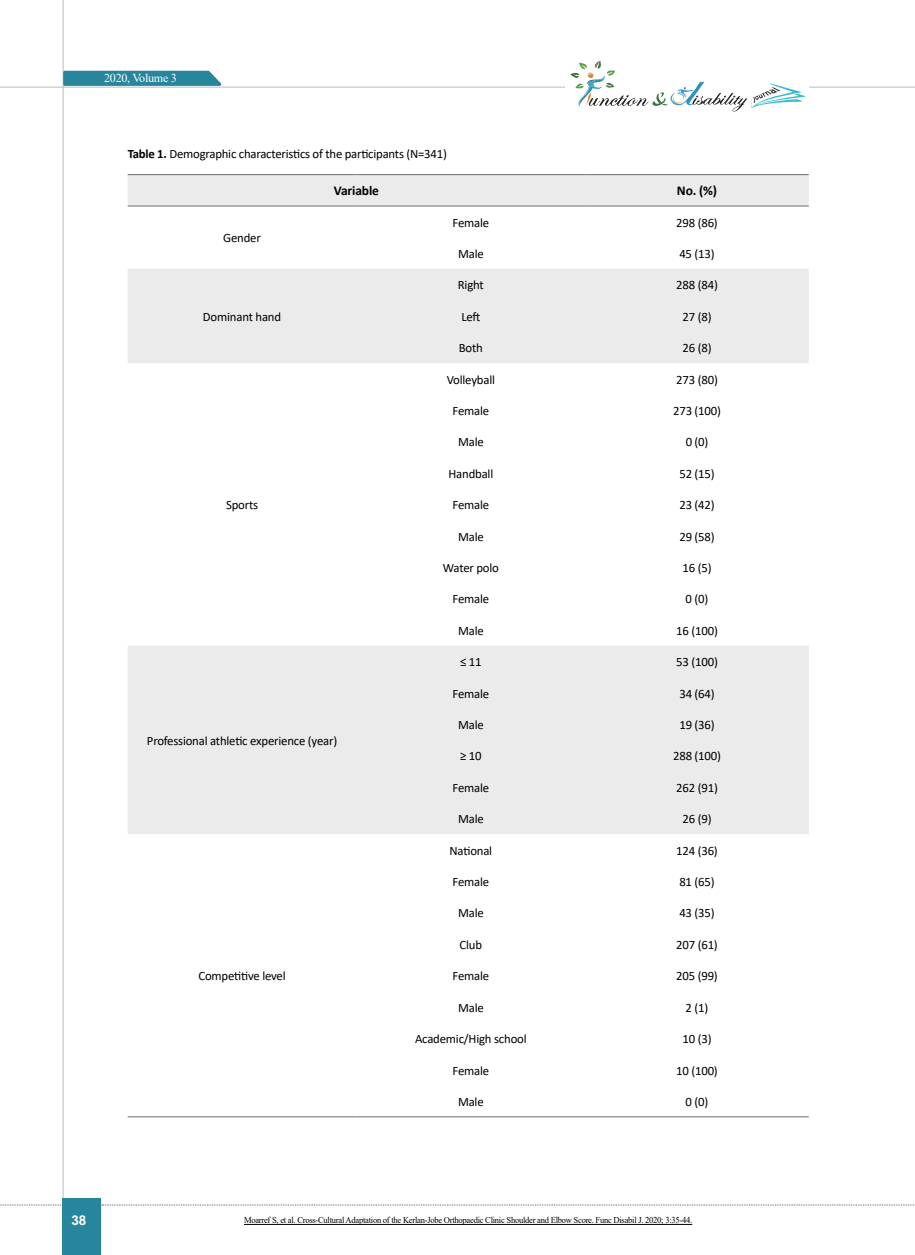
<style>
.page{position:relative;width:915px;height:1255px;background:#fff}
.page>*{position:absolute;margin:0;border:0;box-sizing:border-box;transform-origin:0 0}
.t1{font:700 13.5px "Calibri";letter-spacing:-.01em;color:#000}
.t2{font:700 13.5px "Arial";color:#fff}
.t3{font:12.75px "Calibri";letter-spacing:-.015em;color:#000}
.t4{font:12.15px "Times New Roman";letter-spacing:-.025em;color:#fff}
.t5{font:9px "Times New Roman";letter-spacing:-.03em;color:#000;scale:.95 1}
.s1{font-weight:700}
</style>
<div class="page">
<hr style="left:62px;top:0;width:2px;height:1254px;background:#c2c4c6">
<hr style="left:0;top:87px;width:914px;height:1px;background:#c2c4c6">
<svg style="left:0;top:1204px;width:63px;height:1px"></svg>
<svg style="left:102px;top:1204px;width:813px;height:1px"></svg>
<svg style="left:62px;top:69px;width:165px;height:18px;background:#549eb0"></svg>
<div style="left:63px;top:1198px;width:38px;height:56px;background:#27859c"></div>
<div style="left:564px;top:57px;width:244px;height:55px;background:#fff"></div>
<svg style="left:570px;top:61px;width:235px;height:51px"></svg>
<svg style="left:128px;top:175px;width:680px;height:659px"></svg>
<hr style="left:128px;top:174px;width:228px;height:1px;background:#6d6e71">
<hr style="left:356px;top:174px;width:229px;height:1px;background:#6d6e71">
<hr style="left:585px;top:174px;width:223px;height:1px;background:#6d6e71">
<hr style="left:128px;top:206px;width:228px;height:1px;background:#6d6e71">
<hr style="left:356px;top:206px;width:229px;height:1px;background:#6d6e71">
<hr style="left:585px;top:206px;width:223px;height:1px;background:#6d6e71">
<hr style="left:128px;top:1116px;width:228px;height:1px;background:#6d6e71">
<hr style="left:356px;top:1116px;width:229px;height:1px;background:#6d6e71">
<hr style="left:585px;top:1116px;width:223px;height:1px;background:#6d6e71">
<hr style="left:244px;top:1224px;width:448px;height:1px;background:#000">
<p class="t4" style="left:104px;top:69px;width:74px">2020, Volume 3</p>
<p class="t3" style="left:128px;top:145px;width:320px"><span class="s1">Table 1.</span> Demographic characteristics of the participants (N=341)</p>
<p class="t1" style="left:334px;top:181px;width:47px">Variable</p>
<p class="t1" style="left:676px;top:181px;width:42px">No. (%)</p>
<p class="t3" style="left:223px;top:229px;width:39px">Gender</p>
<p class="t3" style="left:452px;top:214px;width:38px">Female</p>
<p class="t3" style="left:676px;top:214px;width:43px">298 (86)</p>
<p class="t3" style="left:458px;top:245px;width:27px">Male</p>
<p class="t3" style="left:679px;top:245px;width:37px">45 (13)</p>
<p class="t3" style="left:203px;top:307px;width:80px">Dominant hand</p>
<p class="t3" style="left:226px;top:496px;width:34px">Sports</p>
<p class="t3" style="left:147px;top:731px;width:192px">Professional athletic experience (year)</p>
<p class="t3" style="left:198px;top:966px;width:89px">Competitive level</p>
<p class="t3" style="left:458px;top:276px;width:27px">Right</p>
<p class="t3" style="left:676px;top:276px;width:43px">288 (84)</p>
<p class="t3" style="left:461px;top:307px;width:21px">Left</p>
<p class="t3" style="left:682px;top:307px;width:31px">27 (8)</p>
<p class="t3" style="left:458px;top:339px;width:26px">Both</p>
<p class="t3" style="left:682px;top:339px;width:31px">26 (8)</p>
<p class="t3" style="left:446px;top:370px;width:50px">Volleyball</p>
<p class="t3" style="left:676px;top:370px;width:43px">273 (80)</p>
<p class="t3" style="left:452px;top:402px;width:38px">Female</p>
<p class="t3" style="left:673px;top:402px;width:49px">273 (100)</p>
<p class="t3" style="left:458px;top:433px;width:27px">Male</p>
<p class="t3" style="left:685px;top:433px;width:24px">0 (0)</p>
<p class="t3" style="left:448px;top:464px;width:46px">Handball</p>
<p class="t3" style="left:679px;top:464px;width:37px">52 (15)</p>
<p class="t3" style="left:452px;top:496px;width:38px">Female</p>
<p class="t3" style="left:679px;top:496px;width:37px">23 (42)</p>
<p class="t3" style="left:458px;top:527px;width:27px">Male</p>
<p class="t3" style="left:679px;top:527px;width:37px">29 (58)</p>
<p class="t3" style="left:442px;top:559px;width:58px">Water polo</p>
<p class="t3" style="left:682px;top:559px;width:31px">16 (5)</p>
<p class="t3" style="left:452px;top:590px;width:38px">Female</p>
<p class="t3" style="left:685px;top:590px;width:24px">0 (0)</p>
<p class="t3" style="left:458px;top:621px;width:27px">Male</p>
<p class="t3" style="left:676px;top:621px;width:43px">16 (100)</p>
<p class="t3" style="left:460px;top:653px;width:23px">≤ 11</p>
<p class="t3" style="left:676px;top:653px;width:43px">53 (100)</p>
<p class="t3" style="left:452px;top:684px;width:38px">Female</p>
<p class="t3" style="left:679px;top:684px;width:37px">34 (64)</p>
<p class="t3" style="left:458px;top:716px;width:27px">Male</p>
<p class="t3" style="left:679px;top:716px;width:37px">19 (36)</p>
<p class="t3" style="left:460px;top:747px;width:23px">≥ 10</p>
<p class="t3" style="left:673px;top:747px;width:49px">288 (100)</p>
<p class="t3" style="left:452px;top:778px;width:38px">Female</p>
<p class="t3" style="left:676px;top:778px;width:43px">262 (91)</p>
<p class="t3" style="left:458px;top:810px;width:27px">Male</p>
<p class="t3" style="left:682px;top:810px;width:31px">26 (9)</p>
<p class="t3" style="left:449px;top:841px;width:44px">National</p>
<p class="t3" style="left:676px;top:841px;width:43px">124 (36)</p>
<p class="t3" style="left:452px;top:873px;width:38px">Female</p>
<p class="t3" style="left:679px;top:873px;width:37px">81 (65)</p>
<p class="t3" style="left:458px;top:904px;width:27px">Male</p>
<p class="t3" style="left:679px;top:904px;width:37px">43 (35)</p>
<p class="t3" style="left:459px;top:935px;width:24px">Club</p>
<p class="t3" style="left:676px;top:935px;width:43px">207 (61)</p>
<p class="t3" style="left:452px;top:967px;width:38px">Female</p>
<p class="t3" style="left:676px;top:967px;width:43px">205 (99)</p>
<p class="t3" style="left:458px;top:998px;width:27px">Male</p>
<p class="t3" style="left:685px;top:998px;width:24px">2 (1)</p>
<p class="t3" style="left:415px;top:1029px;width:113px">Academic/High school</p>
<p class="t3" style="left:682px;top:1029px;width:31px">10 (3)</p>
<p class="t3" style="left:452px;top:1061px;width:38px">Female</p>
<p class="t3" style="left:676px;top:1061px;width:43px">10 (100)</p>
<p class="t3" style="left:458px;top:1092px;width:27px">Male</p>
<p class="t3" style="left:685px;top:1092px;width:24px">0 (0)</p>
<p class="t2" style="left:71px;top:1210px;width:17px">38</p>
<p class="t5" style="left:244px;top:1213px;width:473px">Moarref S, et al. Cross-Cultural Adaptation of the Kerlan-Jobe Orthopaedic Clinic Shoulder and Elbow Score. Func Disabil J. 2020; 3:35-44.</p>
</div>
